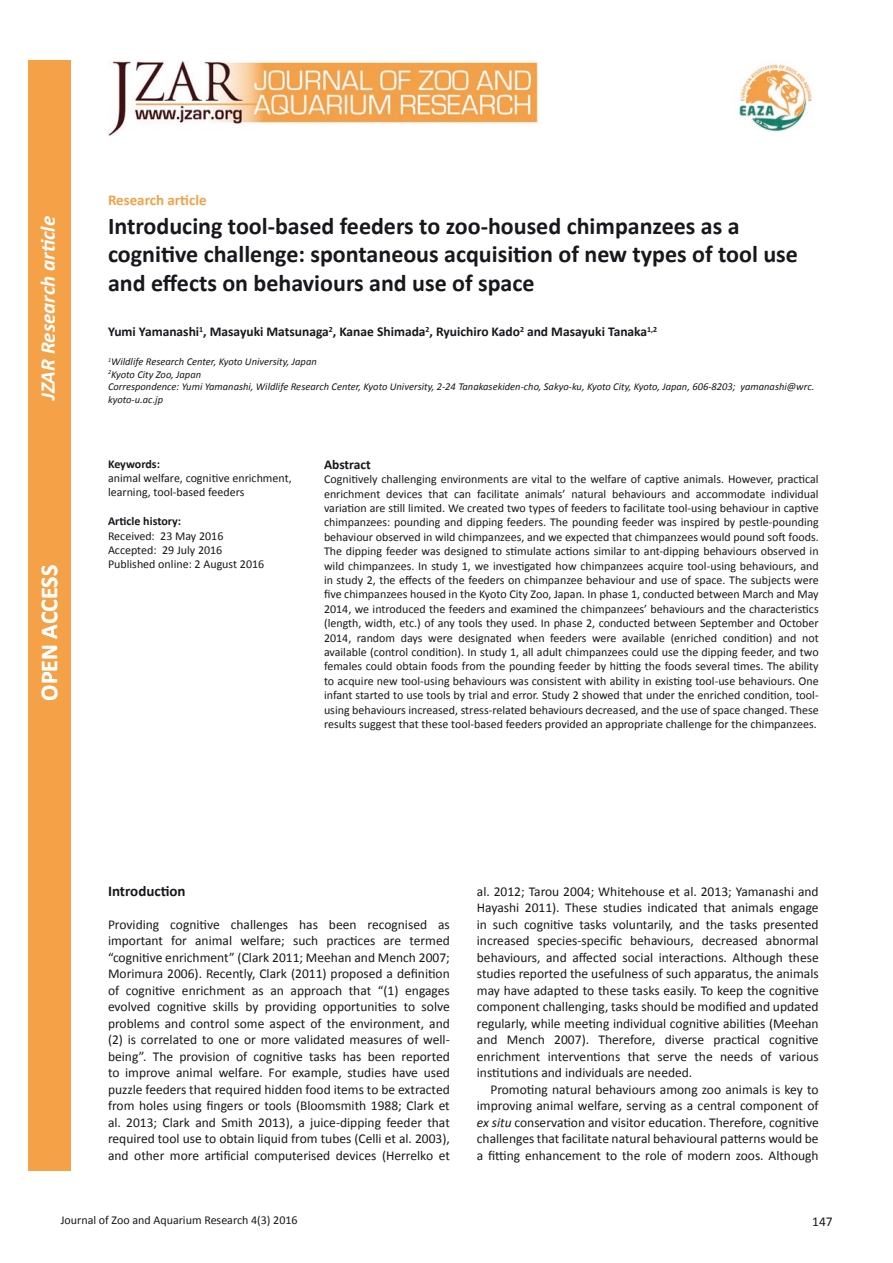
<style>
.page{position:relative;width:893px;height:1263px;background:#fff}
.page>*{position:absolute;margin:0;border:0;box-sizing:border-box;transform-origin:0 0}
.t1{font:700 24px/28.8px "Calibri";color:#1a171c}
.t2{font:700 24px "Calibri";color:#fff}
.t3{font:italic 700 21px "Calibri";color:#fff}
.t4{font:700 15px "Calibri";color:#f4a148}
.t5{font:700 15px "Calibri";color:#1a171c}
.t6{font:13.5px/16.5px "Calibri";color:#1a171c;text-align:justify}
.t7{font:700 13.5px "Calibri";color:#1a171c}
.t8{font:12px/14.4px "Calibri";color:#1a171c}
.t9{font:700 12px "Calibri";color:#1a171c}
.t10{font:italic 10.5px/12.6px "Calibri";color:#1a171c}
.s1{font-style:italic}
</style>
<div class="page">
<img style="left:739px;top:63px;width:74px;height:69px">
<img style="left:108px;top:61px;width:431px;height:74px">
<div style="left:28px;top:61px;width:42px;height:1110px;background:#f4a148"></div>
<h2 class="t3" style="left:35px;top:400px;width:186px;rotate:-90deg">JZAR Research article</h2>
<h1 class="t2" style="left:34px;top:701px;width:137px;rotate:-90deg">OPEN ACCESS</h1>
<p class="t4" style="left:108px;top:190px;width:100px">Research article</p>
<h1 class="t1" style="left:108px;top:210px;width:691px">Introducing tool-based feeders to zoo-housed chimpanzees as a cognitive challenge: spontaneous acquisition of new types of tool use and effects on behaviours and use of space</h1>
<p class="t7" style="left:108px;top:323px;width:551px">Yumi Yamanashi<sup>1</sup>, Masayuki Matsunaga<sup>2</sup>, Kanae Shimada<sup>2</sup>, Ryuichiro Kado<sup>2</sup> and Masayuki Tanaka<sup>1,2</sup></p>
<p class="t10" style="left:108px;top:355px;width:708px"><sup>1</sup>Wildlife Research Center, Kyoto University, Japan<br><sup>2</sup>Kyoto City Zoo, Japan<br>Correspondence: Yumi Yamanashi, Wildlife Research Center, Kyoto University, 2-24 Tanakasekiden-cho, Sakyo-ku, Kyoto City, Kyoto, Japan, 606-8203; yamanashi@wrc. kyoto-u.ac.jp</p>
<p class="t9" style="left:108px;top:456px;width:53px">Keywords:</p>
<p class="t8" style="left:108px;top:470px;width:185px">animal welfare, cognitive enrichment, learning, tool-based feeders</p>
<p class="t9" style="left:108px;top:514px;width:75px">Article history:</p>
<p class="t8" style="left:108px;top:528px;width:158px">Received: 23 May 2016<br>Accepted: 29 July 2016<br>Published online: 2 August 2016</p>
<p class="t7" style="left:324px;top:456px;width:48px">Abstract</p>
<p class="t8" style="left:324px;top:471px;width:496px;text-align:justify">Cognitively challenging environments are vital to the welfare of captive animals. However, practical enrichment devices that can facilitate animals’ natural behaviours and accommodate individual variation are still limited. We created two types of feeders to facilitate tool-using behaviour in captive chimpanzees: pounding and dipping feeders. The pounding feeder was inspired by pestle-pounding behaviour observed in wild chimpanzees, and we expected that chimpanzees would pound soft foods.<br>The dipping feeder was designed to stimulate actions similar to ant-dipping behaviours observed in wild chimpanzees. In study 1, we investigated how chimpanzees acquire tool-using behaviours, and in study 2, the effects of the feeders on chimpanzee behaviour and use of space. The subjects were five chimpanzees housed in the Kyoto City Zoo, Japan. In phase 1, conducted between March and May 2014, we introduced the feeders and examined the chimpanzees’ behaviours and the characteristics (length, width, etc.) of any tools they used. In phase 2, conducted between September and October 2014, random days were designated when feeders were available (enriched condition) and not available (control condition). In study 1, all adult chimpanzees could use the dipping feeder, and two females could obtain foods from the pounding feeder by hitting the foods several times. The ability to acquire new tool-using behaviours was consistent with ability in existing tool-use behaviours. One infant started to use tools by trial and error. Study 2 showed that under the enriched condition, tool&shy;using behaviours increased, stress-related behaviours decreased, and the use of space changed. These results suggest that these tool-based feeders provided an appropriate challenge for the chimpanzees.</p>
<p class="t5" style="left:108px;top:881px;width:79px">Introduction</p>
<p class="t6" style="left:108px;top:915px;width:343px">Providing cognitive challenges has been recognised as important for animal welfare; such practices are termed “cognitive enrichment” (Clark 2011; Meehan and Mench 2007; Morimura 2006). Recently, Clark (2011) proposed a definition of cognitive enrichment as an approach that “(1) engages evolved cognitive skills by providing opportunities to solve problems and control some aspect of the environment, and (2) is correlated to one or more validated measures of well&shy;being”. The provision of cognitive tasks has been reported to improve animal welfare. For example, studies have used puzzle feeders that required hidden food items to be extracted from holes using fingers or tools (Bloomsmith 1988; Clark et al. 2013; Clark and Smith 2013), a juice-dipping feeder that required tool use to obtain liquid from tubes (Celli et al. 2003), and other more artificial computerised devices (Herrelko et</p>
<p class="t6" style="left:477px;top:882px;width:343px">al. 2012; Tarou 2004; Whitehouse et al. 2013; Yamanashi and Hayashi 2011). These studies indicated that animals engage in such cognitive tasks voluntarily, and the tasks presented increased species-specific behaviours, decreased abnormal behaviours, and affected social interactions. Although these studies reported the usefulness of such apparatus, the animals may have adapted to these tasks easily. To keep the cognitive component challenging, tasks should be modified and updated regularly, while meeting individual cognitive abilities (Meehan and Mench 2007). Therefore, diverse practical cognitive enrichment interventions that serve the needs of various institutions and individuals are needed.</p>
<p class="t6" style="left:477px;top:1080px;width:343px;text-indent:14px">Promoting natural behaviours among zoo animals is key to improving animal welfare, serving as a central component of <span class="s1">ex situ</span> conservation and visitor education. Therefore, cognitive challenges that facilitate natural behavioural patterns would be a fitting enhancement to the role of modern zoos. Although</p>
<p class="t8" style="left:61px;top:1212px;width:238px">Journal of Zoo and Aquarium Research 4(3) 2016</p>
<p class="t6" style="left:812px;top:1212px;width:22px">147</p>
</div>
